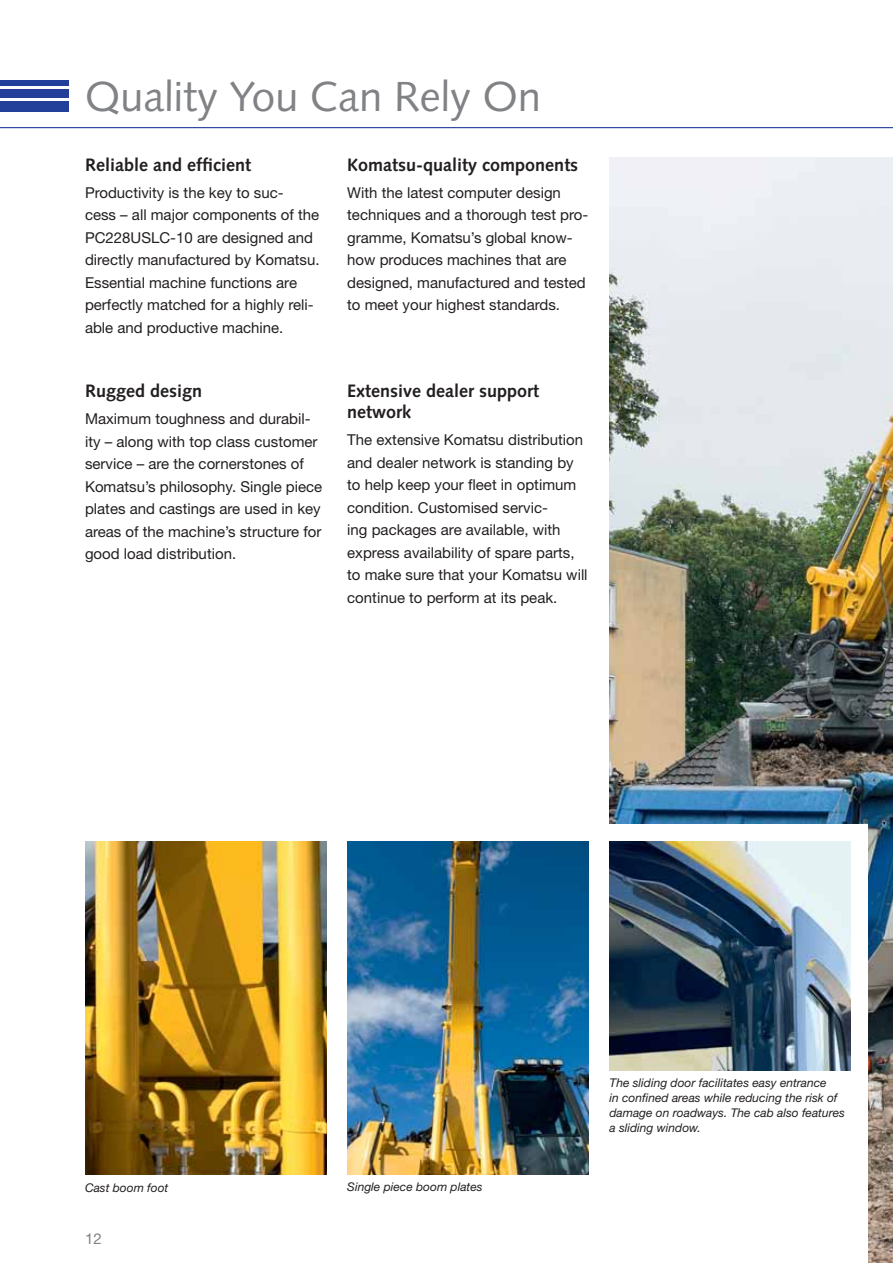
<style>
.page{position:relative;width:893px;height:1263px;background:#fff}
.page>*{position:absolute;margin:0;border:0;box-sizing:border-box;transform-origin:0 0}
.t1{font:42px "Syntax LTCE";color:#808285}
.t2{font:700 18px/21px "Syntax LTCE";color:#231f20}
.t3{font:15px/22.5px "Helvetica Neue LT Pro";color:#231f20}
.t4{font:15px "Helvetica Neue LT Pro";color:#808285}
.t5{font:italic 12px/15px "Helvetica Neue LT Pro";color:#231f20}
</style>
<div class="page">
<img style="left:609px;top:157px;width:284px;height:1106px">
<div style="left:599px;top:825px;width:268px;height:438px;background:#fff"></div>
<hr style="left:0;top:127px;width:893px;height:1px;background:#223f9a">
<div style="left:0;top:101px;width:68px;height:10px;background:#223f9a"></div>
<div style="left:0;top:89px;width:68px;height:8px;background:#223f9a"></div>
<div style="left:0;top:80px;width:68px;height:5px;background:#223f9a"></div>
<img style="left:609px;top:842px;width:241px;height:228px">
<img style="left:85px;top:842px;width:241px;height:332px">
<img style="left:347px;top:842px;width:241px;height:332px">
<h1 class="t1" style="left:85px;top:77px;width:458px">Quality You Can Rely On</h1>
<p class="t2" style="left:85px;top:155px;width:168px">Reliable and efficient</p>
<p class="t3" style="left:85px;top:183px;width:236px">Productivity is the key to suc-<br>cess – all major components of the<br>PC228USLC-10 are designed and directly manufactured by Komatsu.<br>Essential machine functions are perfectly matched for a highly reli&shy;able and productive machine.</p>
<p class="t2" style="left:85px;top:382px;width:119px">Rugged design</p>
<p class="t3" style="left:85px;top:409px;width:239px">Maximum toughness and durabil&shy;ity – along with top class customer service – are the cornerstones of Komatsu’s philosophy. Single piece plates and castings are used in key areas of the machine’s structure for good load distribution.</p>
<p class="t2" style="left:347px;top:155px;width:232px">Komatsu-quality components</p>
<p class="t3" style="left:347px;top:183px;width:242px">With the latest computer design techniques and a thorough test pro&shy;gramme, Komatsu’s global know&shy;how produces machines that are designed, manufactured and tested to meet your highest standards.</p>
<p class="t2" style="left:347px;top:382px;width:193px">Extensive dealer support network</p>
<p class="t3" style="left:347px;top:430px;width:242px">The extensive Komatsu distribution and dealer network is standing by to help keep your fleet in optimum condition. Customised servic-<br>ing packages are available, with express availability of spare parts, to make sure that your Komatsu will continue to perform at its peak.</p>
<p class="t5" style="left:85px;top:1181px;width:85px">Cast boom foot</p>
<p class="t5" style="left:347px;top:1181px;width:137px">Single piece boom plates</p>
<p class="t4" style="left:85px;top:1233px;width:18px">12</p>
<p class="t5" style="left:609px;top:1077px;width:237px">The sliding door facilitates easy entrance<br>in confined areas while reducing the risk of damage on roadways. The cab also features a sliding window.</p>
</div>
